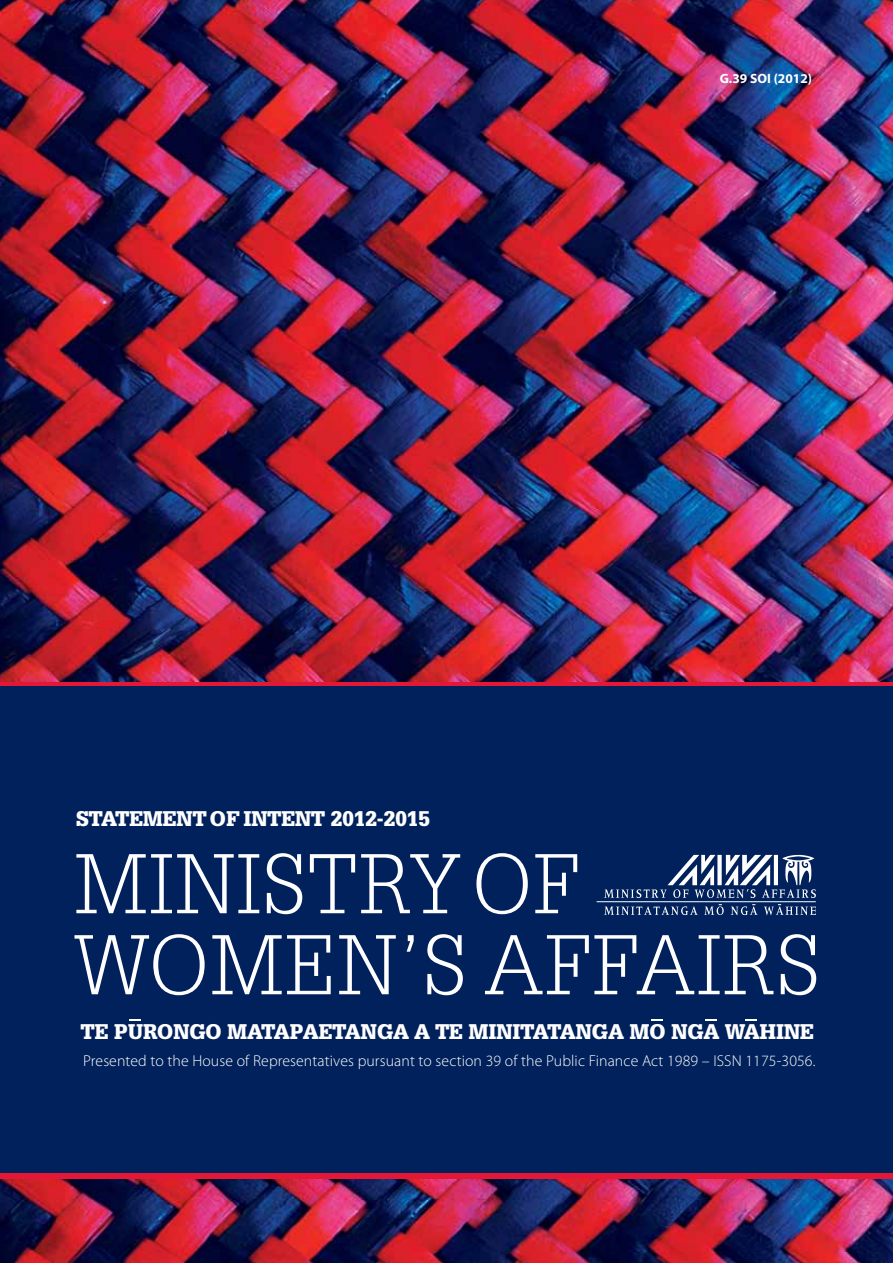
<style>
.page{position:relative;width:893px;height:1263px;background:#fff}
.page>*{position:absolute;margin:0;border:0;box-sizing:border-box;transform-origin:0 0}
.t1{font:300 82.5px/81px "Glypha";letter-spacing:.02em;color:#fff}
.t2{font:900 20.7px "Glypha";color:#fff}
.t3{font:300 15.75px "Myriad Pro";letter-spacing:.005em;color:#fff}
.t4{font:700 13.5px "Myriad Pro";color:#fff}
</style>
<div class="page">
<div style="left:0;top:676px;width:893px;height:587px;background:#00215b"></div>
<img style="left:0;top:1179px;width:893px;height:84px">
<div style="left:0;top:1174px;width:893px;height:5px;background:#e31837"></div>
<svg style="left:129px;top:1019px;width:11px;height:2px"></svg>
<svg style="left:651px;top:1019px;width:11px;height:2px"></svg>
<svg style="left:706px;top:1019px;width:11px;height:2px"></svg>
<svg style="left:746px;top:1019px;width:11px;height:2px"></svg>
<hr style="left:597px;top:901px;width:219px;height:1px;background:#fff">
<svg style="left:604px;top:906px;width:94px;height:9px"></svg>
<svg style="left:704px;top:904px;width:20px;height:11px"></svg>
<svg style="left:731px;top:904px;width:27px;height:11px"></svg>
<svg style="left:764px;top:904px;width:52px;height:11px"></svg>
<svg style="left:604px;top:855px;width:212px;height:43px"></svg>
<div style="left:0;top:681px;width:893px;height:5px;background:#e31837"></div>
<img style="left:0;top:0;width:893px;height:681px">
<h2 class="t2" style="left:76px;top:806px;width:355px">STATEMENT OF INTENT 2012-2015</h2>
<p class="t4" style="left:720px;top:70px;width:94px">G.39 SOI (2012)</p>
<h1 class="t1" style="left:74px;top:843px;width:747px">MINISTRY OF<br>WOMEN’S AFFAIRS</h1>
<h2 class="t2" style="left:81px;top:1019px;width:735px">TE PURONGO MATAPAETANGA A TE MINITATANGA MO NGA WAHINE</h2>
<p class="t3" style="left:83px;top:1051px;width:734px">Presented to the House of Representatives pursuant to section 39 of the Public Finance Act 1989 – ISSN 1175-3056.</p>
</div>
